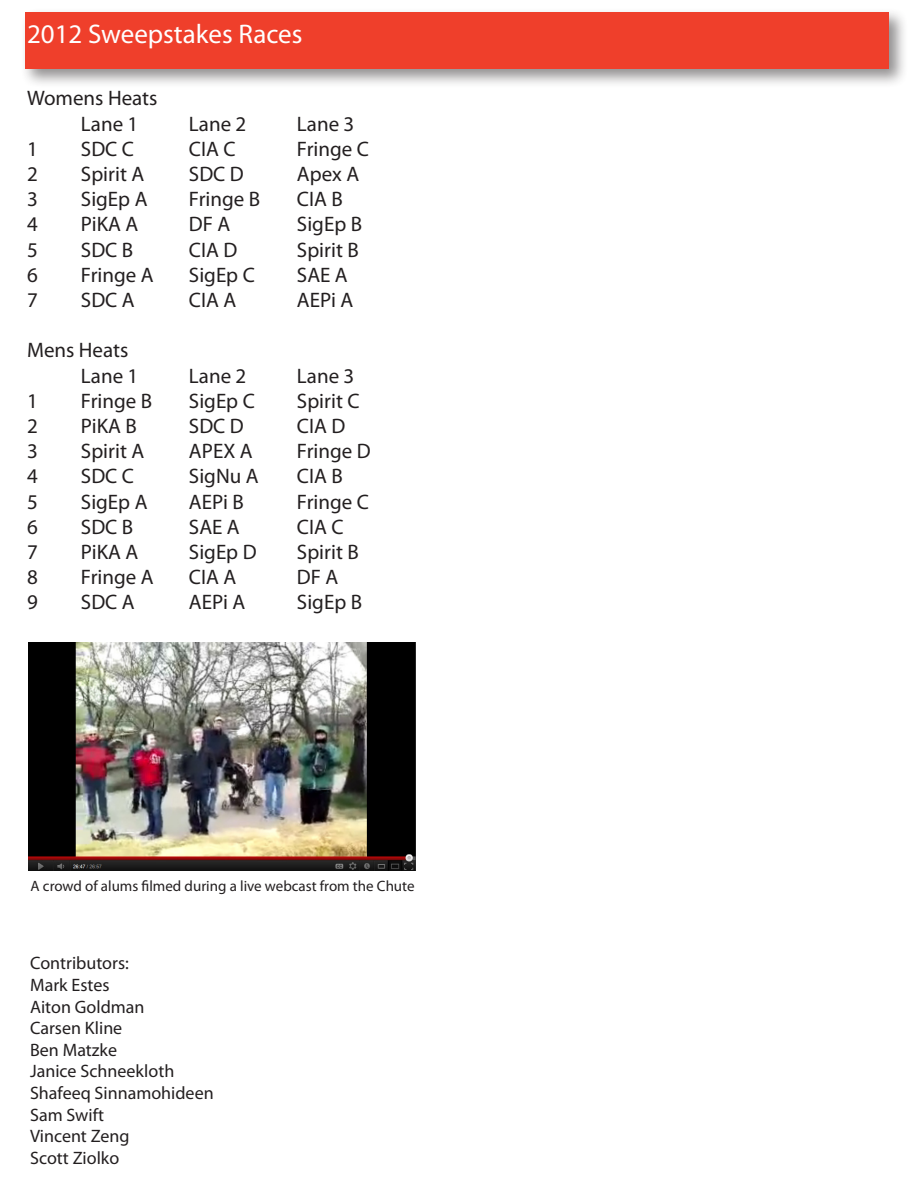
<style>
.page{position:relative;width:918px;height:1188px;background:#fff}
.page>*{position:absolute;margin:0;border:0;box-sizing:border-box;transform-origin:0 0}
.t1{font:27px "Myriad Pro";color:#fff}
.t2{font:21px "Myriad Pro";color:#231f20}
.t3{font:18px "Myriad Pro";color:#231f20}
.t4{font:15px "Myriad Pro";color:#231f20}
</style>
<div class="page">
<div style="left:20px;top:7px;width:888px;height:81px;background:#231f20;opacity:.5"></div>
<div style="left:25px;top:12px;width:864px;height:57px;background:#ef3f2b"></div>
<img style="left:29px;top:642px;width:386px;height:229px">
<p class="t1" style="left:27px;top:18px;width:277px">2012 Sweepstakes Races</p>
<p class="t2" style="left:27px;top:85px;width:132px">Womens Heats</p>
<p class="t2" style="left:81px;top:111px;width:59px">Lane 1</p>
<p class="t2" style="left:189px;top:111px;width:59px">Lane 2</p>
<p class="t2" style="left:297px;top:111px;width:59px">Lane 3</p>
<p class="t2" style="left:27px;top:136px;width:12px">1</p>
<p class="t2" style="left:81px;top:136px;width:55px">SDC C</p>
<p class="t2" style="left:189px;top:136px;width:48px">CIA C</p>
<p class="t2" style="left:297px;top:136px;width:74px">Fringe C</p>
<p class="t2" style="left:27px;top:161px;width:12px">2</p>
<p class="t2" style="left:81px;top:161px;width:65px">Spirit A</p>
<p class="t2" style="left:189px;top:161px;width:56px">SDC D</p>
<p class="t2" style="left:297px;top:161px;width:64px">Apex A</p>
<p class="t2" style="left:27px;top:186px;width:12px">3</p>
<p class="t2" style="left:81px;top:186px;width:68px">SigEp A</p>
<p class="t2" style="left:189px;top:186px;width:73px">Fringe B</p>
<p class="t2" style="left:297px;top:186px;width:47px">CIA B</p>
<p class="t2" style="left:27px;top:211px;width:12px">4</p>
<p class="t2" style="left:81px;top:211px;width:59px">PiKA A</p>
<p class="t2" style="left:189px;top:211px;width:43px">DF A</p>
<p class="t2" style="left:297px;top:211px;width:67px">SigEp B</p>
<p class="t2" style="left:27px;top:237px;width:12px">5</p>
<p class="t2" style="left:81px;top:237px;width:54px">SDC B</p>
<p class="t2" style="left:189px;top:237px;width:50px">CIA D</p>
<p class="t2" style="left:297px;top:237px;width:63px">Spirit B</p>
<p class="t2" style="left:27px;top:262px;width:12px">6</p>
<p class="t2" style="left:81px;top:262px;width:74px">Fringe A</p>
<p class="t2" style="left:189px;top:262px;width:67px">SigEp C</p>
<p class="t2" style="left:297px;top:262px;width:52px">SAE A</p>
<p class="t2" style="left:27px;top:287px;width:12px">7</p>
<p class="t2" style="left:81px;top:287px;width:55px">SDC A</p>
<p class="t2" style="left:189px;top:287px;width:49px">CIA A</p>
<p class="t2" style="left:297px;top:287px;width:58px">AEPi A</p>
<p class="t2" style="left:27px;top:337px;width:103px">Mens Heats</p>
<p class="t2" style="left:81px;top:363px;width:59px">Lane 1</p>
<p class="t2" style="left:189px;top:363px;width:59px">Lane 2</p>
<p class="t2" style="left:297px;top:363px;width:59px">Lane 3</p>
<p class="t2" style="left:27px;top:388px;width:12px">1</p>
<p class="t2" style="left:81px;top:388px;width:73px">Fringe B</p>
<p class="t2" style="left:189px;top:388px;width:67px">SigEp C</p>
<p class="t2" style="left:297px;top:388px;width:64px">Spirit C</p>
<p class="t2" style="left:27px;top:413px;width:12px">2</p>
<p class="t2" style="left:81px;top:413px;width:58px">PiKA B</p>
<p class="t2" style="left:189px;top:413px;width:56px">SDC D</p>
<p class="t2" style="left:297px;top:413px;width:50px">CIA D</p>
<p class="t2" style="left:27px;top:438px;width:12px">3</p>
<p class="t2" style="left:81px;top:438px;width:65px">Spirit A</p>
<p class="t2" style="left:189px;top:438px;width:65px">APEX A</p>
<p class="t2" style="left:297px;top:438px;width:75px">Fringe D</p>
<p class="t2" style="left:27px;top:463px;width:12px">4</p>
<p class="t2" style="left:81px;top:463px;width:55px">SDC C</p>
<p class="t2" style="left:189px;top:463px;width:71px">SigNu A</p>
<p class="t2" style="left:297px;top:463px;width:47px">CIA B</p>
<p class="t2" style="left:27px;top:489px;width:12px">5</p>
<p class="t2" style="left:81px;top:489px;width:68px">SigEp A</p>
<p class="t2" style="left:189px;top:489px;width:56px">AEPi B</p>
<p class="t2" style="left:297px;top:489px;width:74px">Fringe C</p>
<p class="t2" style="left:27px;top:514px;width:12px">6</p>
<p class="t2" style="left:81px;top:514px;width:54px">SDC B</p>
<p class="t2" style="left:189px;top:514px;width:52px">SAE A</p>
<p class="t2" style="left:297px;top:514px;width:48px">CIA C</p>
<p class="t2" style="left:27px;top:539px;width:12px">7</p>
<p class="t2" style="left:81px;top:539px;width:59px">PiKA A</p>
<p class="t2" style="left:189px;top:539px;width:69px">SigEp D</p>
<p class="t2" style="left:297px;top:539px;width:63px">Spirit B</p>
<p class="t2" style="left:27px;top:564px;width:12px">8</p>
<p class="t2" style="left:81px;top:564px;width:74px">Fringe A</p>
<p class="t2" style="left:189px;top:564px;width:49px">CIA A</p>
<p class="t2" style="left:297px;top:564px;width:43px">DF A</p>
<p class="t2" style="left:27px;top:589px;width:12px">9</p>
<p class="t2" style="left:81px;top:589px;width:55px">SDC A</p>
<p class="t2" style="left:189px;top:589px;width:58px">AEPi A</p>
<p class="t2" style="left:297px;top:589px;width:67px">SigEp B</p>
<p class="t4" style="left:31px;top:877px;width:386px">A crowd of alums filmed during a live webcast from the Chute</p>
<p class="t3" style="left:30px;top:952px;width:100px">Contributors:</p>
<p class="t3" style="left:30px;top:974px;width:81px">Mark Estes</p>
<p class="t3" style="left:30px;top:995px;width:116px">Aiton Goldman</p>
<p class="t3" style="left:30px;top:1017px;width:94px">Carsen Kline</p>
<p class="t3" style="left:30px;top:1039px;width:88px">Ben Matzke</p>
<p class="t3" style="left:30px;top:1060px;width:146px">Janice Schneekloth</p>
<p class="t3" style="left:30px;top:1082px;width:185px">Shafeeq Sinnamohideen</p>
<p class="t3" style="left:30px;top:1103px;width:76px">Sam Swift</p>
<p class="t3" style="left:30px;top:1125px;width:101px">Vincent Zeng</p>
<p class="t3" style="left:30px;top:1147px;width:91px">Scott Ziolko</p>
</div>
